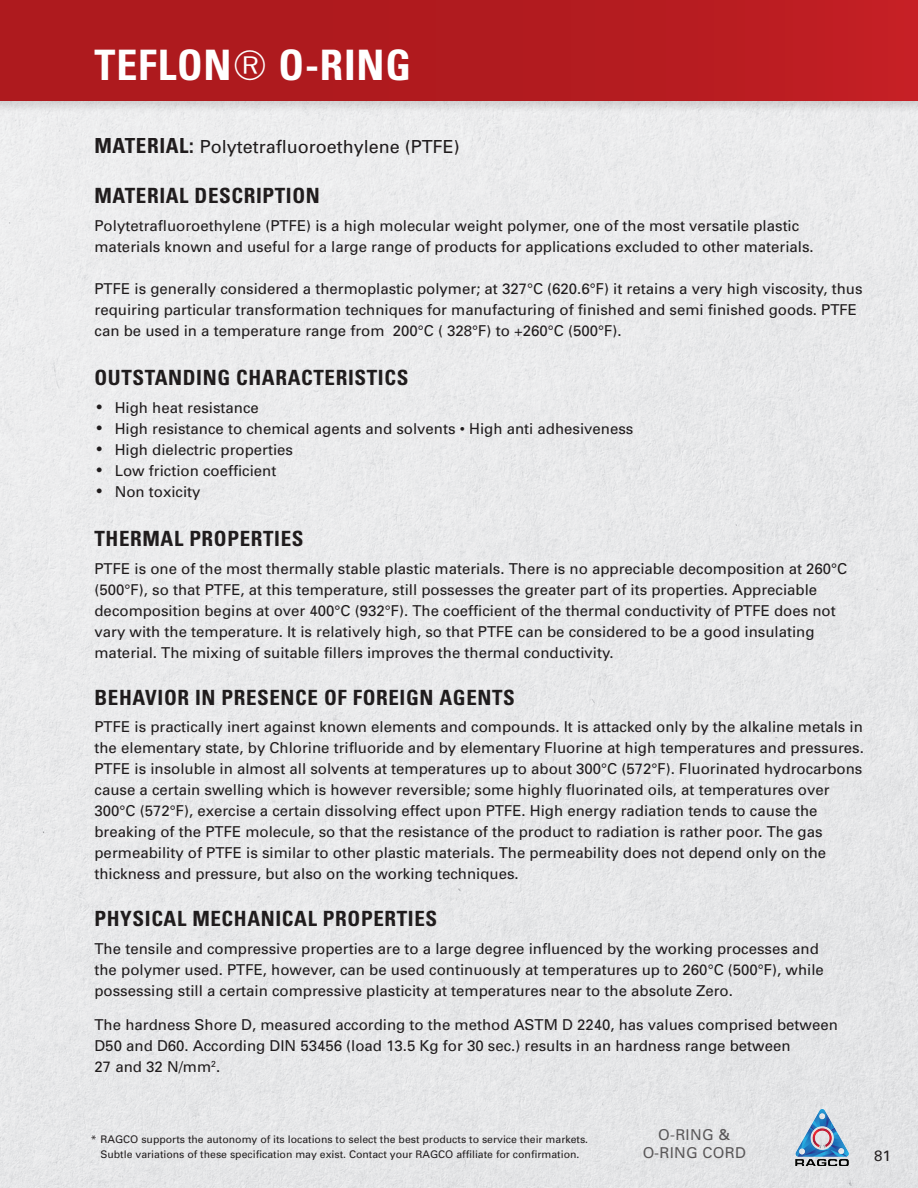
<style>
.page{position:relative;width:918px;height:1188px;background:#fff}
.page>*{position:absolute;margin:0;border:0;box-sizing:border-box;transform-origin:0 0}
.t1{font:700 condensed 42px "Univers";letter-spacing:.02em;color:#fff}
.t2{font:700 condensed 21px "Univers";letter-spacing:.03em;color:#231f20}
.t3{font:18px "Univers";color:#231f20}
.t4{font:15px/21px "Univers";color:#231f20}
.t5{font:15px/18px "Univers";letter-spacing:.02em;color:#231f20;text-align:center}
.t6{font:10.5px/15px "Univers";color:#231f20;text-align:center}
.s1{font-family:"Zurich BT";font-weight:300}
.s2{font-weight:700;font-stretch:condensed;font-size:21px}
.s3{font-family:"Zurich BT";font-size:16.5px}
</style>
<div class="page">
<div style="left:0;top:113px;width:918px;height:1075px;background:#e8e9ea"></div>
<img style="left:795px;top:1109px;width:54px;height:57px">
<div style="left:0;top:0;width:918px;height:113px;background:#231f20;opacity:.15"></div>
<div style="left:0;top:0;width:918px;height:101px;background:linear-gradient(to right,#a9191c,#be1e23)"></div>
<p class="t1" style="left:94px;top:39px;width:318px">TEFLON<span class="s1">®</span> O-RING</p>
<p class="t3" style="left:94px;top:136px;width:367px"><span class="s2">MATERIAL:</span> Polytetrafluoroethylene (PTFE)</p>
<h2 class="t2" style="left:94px;top:182px;width:227px">MATERIAL DESCRIPTION</h2>
<p class="t4" style="left:94px;top:214px;width:721px">Polytetrafluoroethylene (PTFE) is a high molecular weight polymer, one of the most versatile plastic materials known and useful for a large range of products for applications excluded to other materials.</p>
<p class="t4" style="left:94px;top:277px;width:770px">PTFE is generally considered a thermoplastic polymer; at 327°C (620.6°F) it retains a very high viscosity, thus requiring particular transformation techniques for manufacturing of finished and semi‐finished goods. PTFE can be used in a temperature range from ‐200°C (‐328°F) to +260°C (500°F).</p>
<h2 class="t2" style="left:94px;top:365px;width:315px">OUTSTANDING CHARACTERISTICS</h2>
<p class="t4" style="left:94px;top:397px;width:166px"><span class="s3">•</span> High heat resistance</p>
<p class="t4" style="left:94px;top:418px;width:540px"><span class="s3">•</span> High resistance to chemical agents and solvents • High anti‐adhesiveness</p>
<p class="t4" style="left:94px;top:439px;width:200px"><span class="s3">•</span> High dielectric properties</p>
<p class="t4" style="left:94px;top:460px;width:183px"><span class="s3">•</span> Low friction coefficient</p>
<p class="t4" style="left:94px;top:481px;width:108px"><span class="s3">•</span> Non‐toxicity</p>
<h2 class="t2" style="left:94px;top:526px;width:211px">THERMAL PROPERTIES</h2>
<p class="t4" style="left:94px;top:558px;width:754px">PTFE is one of the most thermally stable plastic materials. There is no appreciable decomposition at 260°C (500°F), so that PTFE, at this temperature, still possesses the greater part of its properties. Appreciable decomposition begins at over 400°C (932°F). The coefficient of the thermal conductivity of PTFE does not vary with the temperature. It is relatively high, so that PTFE can be considered to be a good insulating material. The mixing of suitable fillers improves the thermal conductivity.</p>
<h2 class="t2" style="left:94px;top:684px;width:422px">BEHAVIOR IN PRESENCE OF FOREIGN AGENTS</h2>
<p class="t4" style="left:94px;top:716px;width:771px">PTFE is practically inert against known elements and compounds. It is attacked only by the alkaline metals in the elementary state, by Chlorine trifluoride and by elementary Fluorine at high temperatures and pressures.<br>PTFE is insoluble in almost all solvents at temperatures up to about 300°C (572°F). Fluorinated hydrocarbons cause a certain swelling which is however reversible; some highly fluorinated oils, at temperatures over 300°C (572°F), exercise a certain dissolving effect upon PTFE. High energy radiation tends to cause the breaking of the PTFE molecule, so that the resistance of the product to radiation is rather poor. The gas permeability of PTFE is similar to other plastic materials. The permeability does not depend only on the thickness and pressure, but also on the working techniques.</p>
<h2 class="t2" style="left:94px;top:905px;width:344px">PHYSICAL‐MECHANICAL PROPERTIES</h2>
<p class="t4" style="left:94px;top:937px;width:731px">The tensile and compressive properties are to a large degree influenced by the working processes and the polymer used. PTFE, however, can be used continuously at temperatures up to 260°C (500°F), while possessing still a certain compressive plasticity at temperatures near to the absolute Zero.</p>
<p class="t4" style="left:94px;top:1014px;width:745px">The hardness Shore D, measured according to the method ASTM D 2240, has values comprised between<br>D50 and D60. According DIN 53456 (load 13.5 Kg for 30 sec.) results in an hardness range between<br>27 and 32 N/mm<sup>2</sup>.</p>
<p class="t6" style="left:91px;top:1131px;width:499px">* RAGCO supports the autonomy of its locations to select the best products to service their markets.<br>Subtle variations of these specification may exist. Contact your RAGCO affiliate for confirmation.</p>
<p class="t5" style="left:642px;top:1126px;width:105px">O-RING &amp;<br>O-RING CORD</p>
<p class="t4" style="left:874px;top:1145px;width:18px">81</p>
</div>
